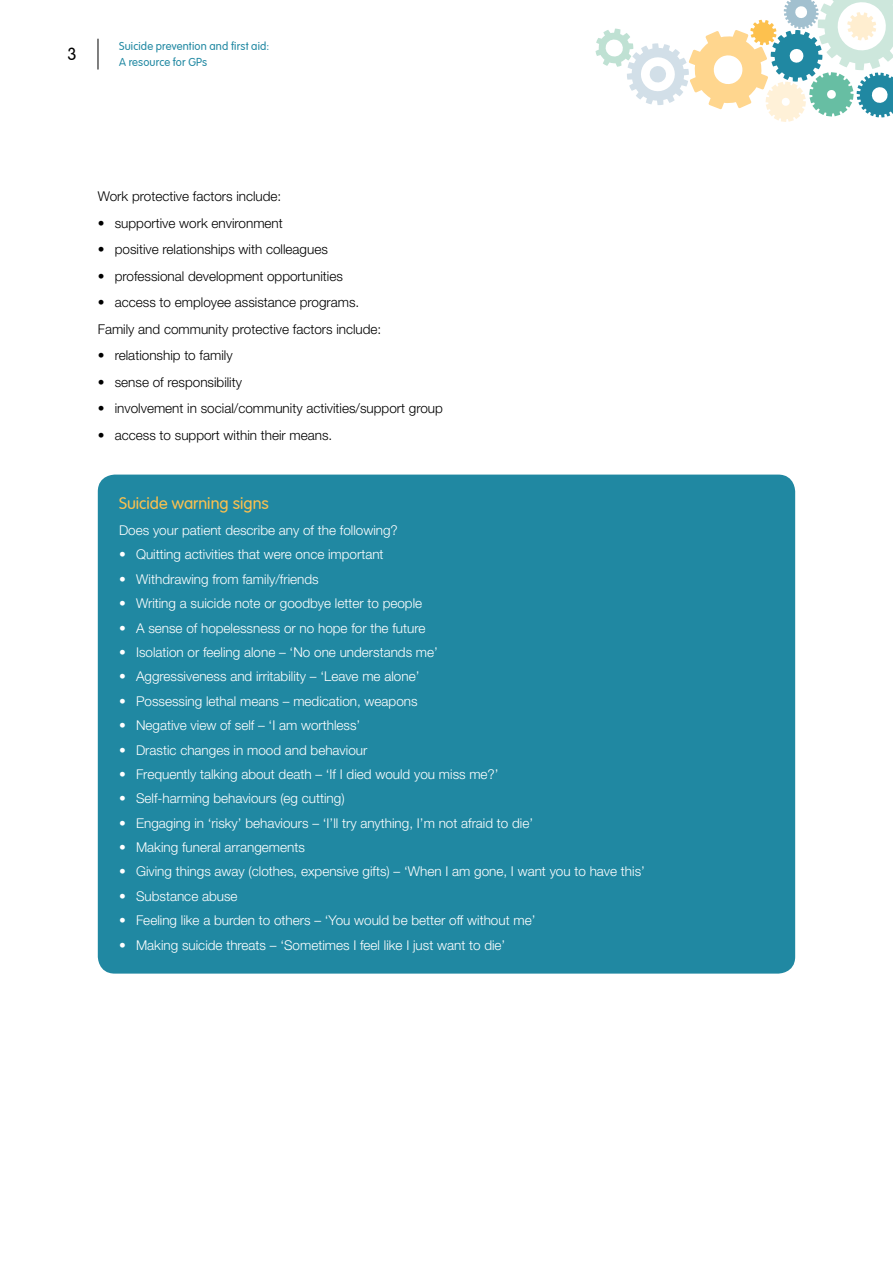
<style>
.page{position:relative;width:893px;height:1263px;background:#fff}
.page>*{position:absolute;margin:0;border:0;box-sizing:border-box;transform-origin:0 0}
.t1{font:300 17.25px "VAG Rounded LT";color:#000}
.t2{font:300 16.5px "VAG Rounded LT";color:#fdc14e}
.t3{font:300 13.5px "Helvetica Neue LT Std";color:#fff}
.t4{font:300 13.5px/26.5px "Helvetica Neue LT Std";color:#000}
.t5{font:300 11.25px/15.8px "VAG Rounded LT";letter-spacing:.015em;color:#2088a2}
</style>
<div class="page">
<hr style="left:98px;top:39px;width:1px;height:31px;background:#000">
<svg style="left:595px;top:0;width:298px;height:122px"></svg>
<div style="left:98px;top:475px;width:697px;height:498px;background:#2088a2;border-radius:17px"></div>
<p class="t1" style="left:67px;top:44px;width:11px">3</p>
<p class="t5" style="left:119px;top:39px;width:152px">Suicide prevention and first aid:<br>A resource for GPs</p>
<p class="t4" style="left:98px;top:183px;width:185px">Work protective factors include:</p>
<p class="t4" style="left:98px;top:209px;width:187px">• supportive work environment</p>
<p class="t4" style="left:98px;top:236px;width:232px">• positive relationships with colleagues</p>
<p class="t4" style="left:98px;top:262px;width:247px">• professional development opportunities</p>
<p class="t4" style="left:98px;top:289px;width:285px">• access to employee assistance programs.<br>Family and community protective factors include:</p>
<p class="t4" style="left:98px;top:342px;width:136px">• relationship to family</p>
<p class="t4" style="left:98px;top:368px;width:146px">• sense of responsibility</p>
<p class="t4" style="left:98px;top:395px;width:347px">• involvement in social/community activities/support group</p>
<p class="t4" style="left:98px;top:421px;width:236px">• access to support within their means.</p>
<p class="t2" style="left:119px;top:493px;width:151px">Suicide warning signs</p>
<p class="t3" style="left:119px;top:522px;width:280px">Does your patient describe any of the following?</p>
<p class="t3" style="left:119px;top:546px;width:266px">• Quitting activities that were once important</p>
<p class="t3" style="left:119px;top:571px;width:201px">• Withdrawing from family/friends</p>
<p class="t3" style="left:119px;top:595px;width:305px">• Writing a suicide note or goodbye letter to people</p>
<p class="t3" style="left:119px;top:619px;width:308px">• A sense of hopelessness or no hope for the future</p>
<p class="t3" style="left:119px;top:644px;width:320px">• Isolation or feeling alone – ‘No one understands me’</p>
<p class="t3" style="left:119px;top:668px;width:302px">• Aggressiveness and irritability – ‘Leave me alone’</p>
<p class="t3" style="left:119px;top:693px;width:300px">• Possessing lethal means – medication, weapons</p>
<p class="t3" style="left:119px;top:717px;width:243px">• Negative view of self – ‘I am worthless’</p>
<p class="t3" style="left:119px;top:741px;width:250px">• Drastic changes in mood and behaviour</p>
<p class="t3" style="left:119px;top:766px;width:381px">• Frequently talking about death – ‘If I died would you miss me?’</p>
<p class="t3" style="left:119px;top:790px;width:227px">• Self-harming behaviours (eg cutting)</p>
<p class="t3" style="left:119px;top:815px;width:416px">• Engaging in ‘risky’ behaviours – ‘I’ll try anything, I’m not afraid to die’</p>
<p class="t3" style="left:119px;top:839px;width:187px">• Making funeral arrangements</p>
<p class="t3" style="left:119px;top:863px;width:527px">• Giving things away (clothes, expensive gifts) – ‘When I am gone, I want you to have this’</p>
<p class="t3" style="left:119px;top:888px;width:120px">• Substance abuse</p>
<p class="t3" style="left:119px;top:912px;width:418px">• Feeling like a burden to others – ‘You would be better off without me’</p>
<p class="t3" style="left:119px;top:936px;width:388px">• Making suicide threats – ‘Sometimes I feel like I just want to die’</p>
</div>
